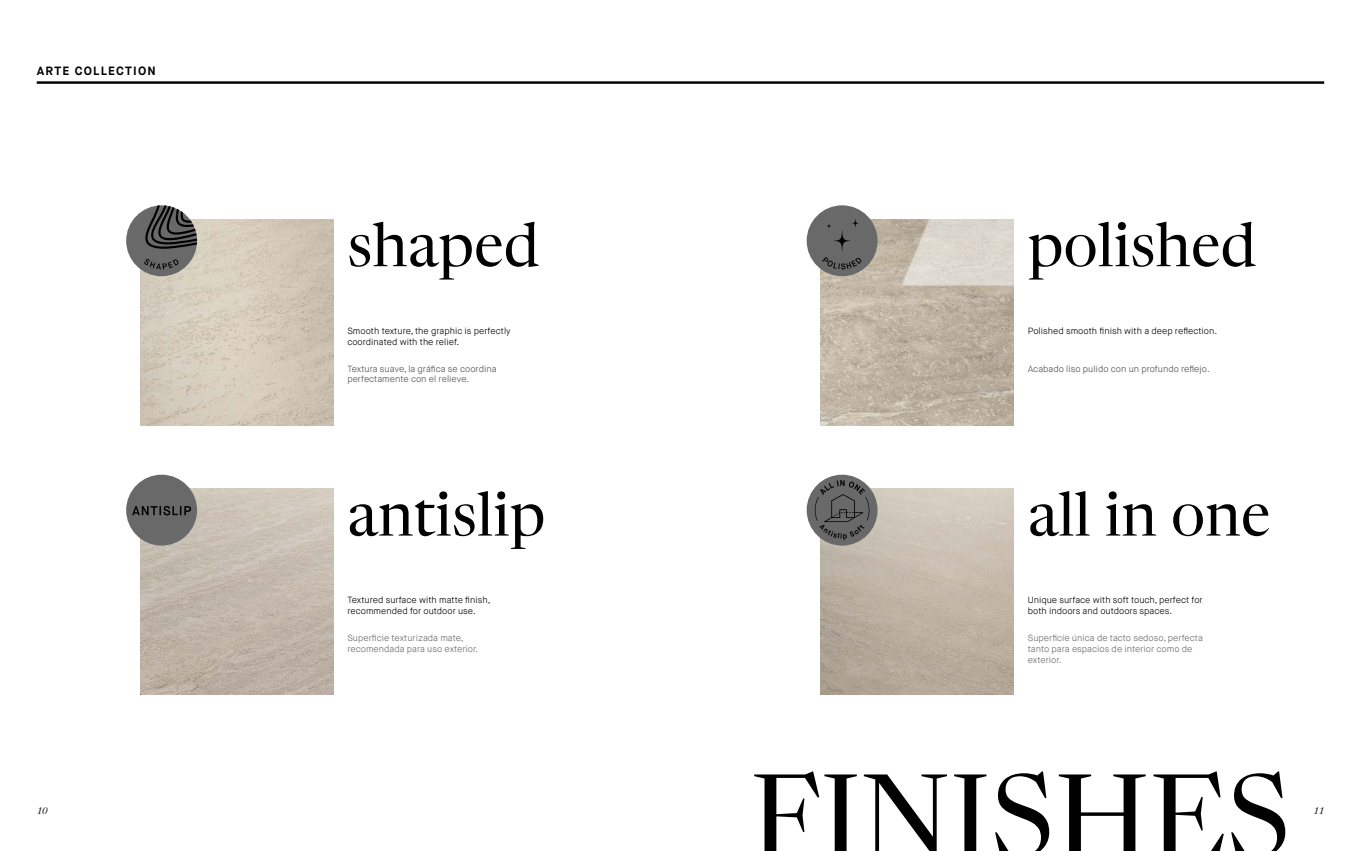
<style>
.page{position:relative;width:1361px;height:851px;background:#fff}
.page>*{position:absolute;margin:0;border:0;box-sizing:border-box;transform-origin:0 0}
.t1{font:114.9px "Newsreader Display";color:#000}
.t2{font:60px "Newsreader Display";color:#000}
.t3{font:700 12px "Maison Neue";letter-spacing:.1em;color:#000}
.t4{font:300 9px/10.8px "Maison Neue";color:#000}
.t5{font:300 9px/10.8px "Maison Neue";color:#696969}
.t6{font:300 9px/10.8px "Maison Neue";color:#504f4f}
.t7{font:italic 9px "Newsreader Display";color:#000}
</style>
<div class="page">
<img style="left:140px;top:489px;width:193px;height:205px">
<div style="left:126px;top:474px;width:71px;height:71px;background:#696969;border-radius:50%"></div>
<svg style="left:132px;top:506px;width:59px;height:9px"></svg>
<hr style="left:37px;top:82px;width:1287px;height:2px;background:#000">
<img style="left:140px;top:219px;width:193px;height:206px">
<div style="left:126px;top:205px;width:71px;height:71px;background:#696969;border-radius:50%"></div>
<svg style="left:143px;top:205px;width:54px;height:44px"></svg>
<svg style="left:144px;top:259px;width:34px;height:10px"></svg>
<img style="left:821px;top:219px;width:192px;height:206px">
<div style="left:806px;top:205px;width:71px;height:71px;background:#696969;border-radius:50%"></div>
<svg style="left:829px;top:223px;width:26px;height:35px"></svg>
<svg style="left:849px;top:215px;width:12px;height:16px"></svg>
<svg style="left:825px;top:221px;width:8px;height:10px"></svg>
<svg style="left:822px;top:257px;width:39px;height:12px"></svg>
<img style="left:821px;top:489px;width:192px;height:205px">
<div style="left:806px;top:474px;width:71px;height:71px;background:#696969;border-radius:50%"></div>
<svg style="left:815px;top:480px;width:54px;height:60px"></svg>
<h3 class="t3" style="left:37px;top:63px;width:120px">ARTE COLLECTION</h3>
<h2 class="t2" style="left:347px;top:197px;width:193px">shaped</h2>
<p class="t4" style="left:347px;top:325px;width:165px">Smooth texture, the graphic is perfectly coordinated with the relief.</p>
<p class="t6" style="left:347px;top:363px;width:151px">Textura suave, la gráfica se coordina perfectamente con el relieve.</p>
<h2 class="t2" style="left:347px;top:466px;width:200px">antislip</h2>
<p class="t4" style="left:347px;top:595px;width:145px">Textured surface with matte finish, recommended for outdoor use.</p>
<p class="t5" style="left:347px;top:632px;width:132px">Superficie texturizada mate, recomendada para uso exterior.</p>
<h2 class="t2" style="left:1028px;top:197px;width:230px">polished</h2>
<p class="t4" style="left:1028px;top:325px;width:191px">Polished smooth finish with a deep reflection.</p>
<p class="t6" style="left:1028px;top:363px;width:183px">Acabado liso pulido con un profundo reflejo.</p>
<h2 class="t2" style="left:1028px;top:466px;width:244px">all in one</h2>
<p class="t4" style="left:1028px;top:595px;width:176px">Unique surface with soft touch, perfect for both indoors and outdoors spaces.</p>
<p class="t5" style="left:1028px;top:632px;width:177px">Superficie única de tacto sedoso, perfecta tanto para espacios de interior como de exterior.</p>
<h1 class="t1" style="left:750px;top:723px;width:542px">FINISHES</h1>
<p class="t7" style="left:37px;top:803px;width:12px">10</p>
<p class="t7" style="left:1313px;top:803px;width:12px">11</p>
</div>
